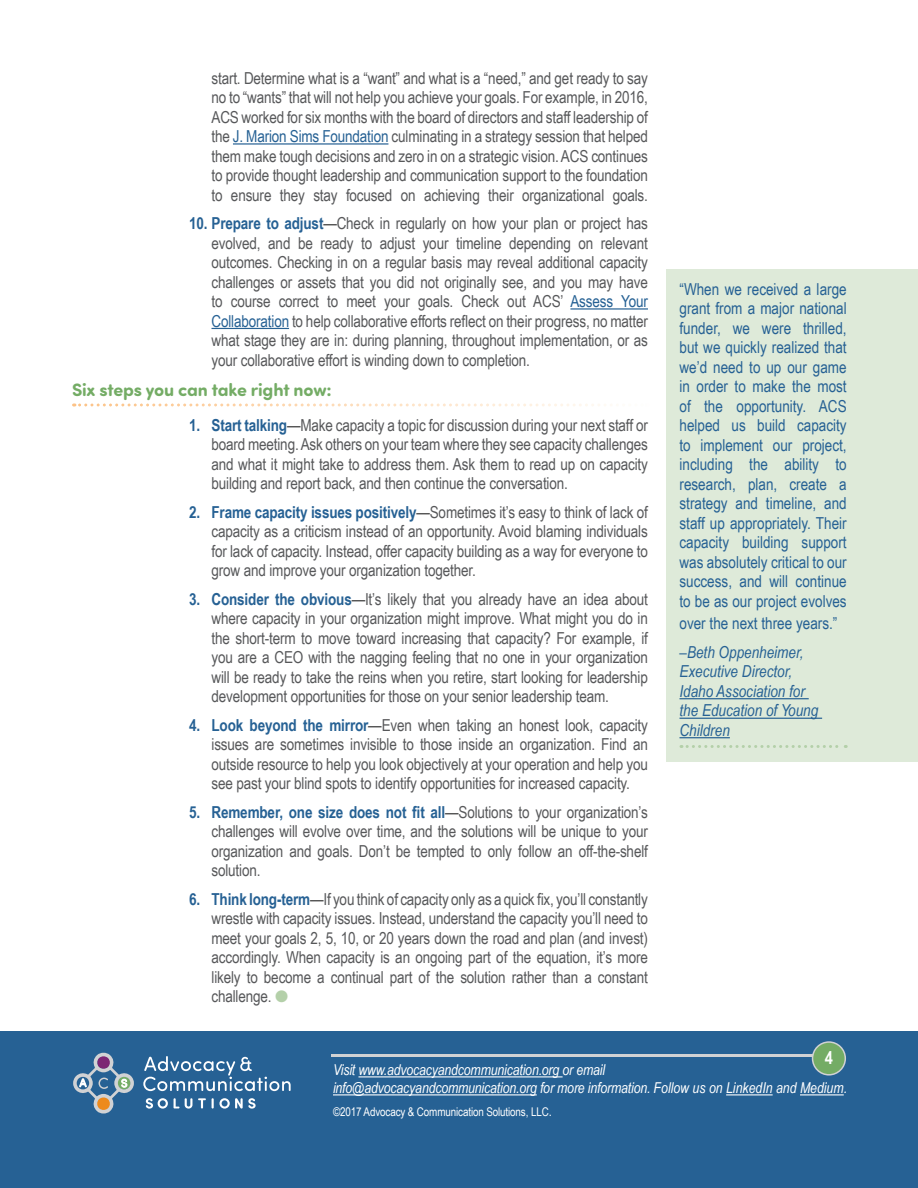
<style>
.page{position:relative;width:918px;height:1188px;background:#fff}
.page>*{position:absolute;margin:0;border:0;box-sizing:border-box;transform-origin:0 0}
.subheadbold2{font:700 18px "Sofia Pro Soft";letter-spacing:-.01em;color:#74ac65}
.t1{font:700 18px "Arial Narrow";color:#fff}
.t2{font:16.5px/19.5px "Arial Narrow";letter-spacing:-.01em;color:#57585a;text-align:justify}
.text_blue{font:16.5px/19.5px "Arial Narrow";color:#266194;text-align:justify}
.text_blue-2{font:italic 16.5px/19.5px "Arial Narrow";color:#266194}
.t3{font:italic 15px/18px "Arial Narrow";letter-spacing:-.01em;color:#fff}
.t4{font:12px "Arial Narrow";letter-spacing:-.01em;color:#fff}
.s1{color:#266194}
.s2{font-weight:700;color:#266194}
.s3{color:#484848}
.s4{color:#b4d0a9}
.s5{font-size:13.5px}
</style>
<div class="page">
<div style="left:0;top:1031px;width:918px;height:157px;background:#266194"></div>
<svg style="left:143px;top:1056px;width:148px;height:35px"></svg>
<svg style="left:146px;top:1098px;width:22px;height:11px"></svg>
<svg style="left:174px;top:1098px;width:5px;height:10px"></svg>
<svg style="left:185px;top:1098px;width:7px;height:11px"></svg>
<svg style="left:198px;top:1098px;width:8px;height:11px"></svg>
<svg style="left:212px;top:1098px;width:44px;height:11px"></svg>
<svg style="left:73px;top:1053px;width:61px;height:61px"></svg>
<hr style="left:358px;top:1076px;width:205px;height:1px;background:#fff">
<hr style="left:333px;top:1094px;width:204px;height:1px;background:#fff">
<hr style="left:726px;top:1094px;width:47px;height:1px;background:#fff">
<hr style="left:800px;top:1094px;width:44px;height:1px;background:#fff">
<hr style="left:331px;top:1054px;width:492px;height:3px;background:#d1d2d4">
<div style="left:813px;top:1042px;width:32px;height:33px;background:#74ac65;border-radius:50%"></div>
<div style="left:812px;top:1041px;width:34px;height:35px;border:2px solid #d1d2d4;border-radius:50%"></div>
<hr style="left:233px;top:143px;width:155px;height:2px;background:#266194">
<hr style="left:570px;top:308px;width:78px;height:2px;background:#266194">
<hr style="left:212px;top:328px;width:77px;height:1px;background:#266194">
<svg style="left:74px;top:404px;width:532px;height:2px"></svg>
<div style="left:666px;top:269px;width:251px;height:493px;background:#deead9"></div>
<hr style="left:680px;top:698px;width:129px;height:1px;background:#266194">
<hr style="left:680px;top:718px;width:142px;height:1px;background:#266194">
<svg style="left:681px;top:745px;width:165px;height:3px"></svg>
<hr style="left:680px;top:737px;width:50px;height:1px;background:#266194">
<p class="t2" style="left:212px;top:68px;width:438px">start. Determine what is a “want” and what is a “need,” and get ready to say no to “wants” that will not help you achieve your goals. For example, in 2016, ACS worked for six months with the board of directors and staff leadership of the <span class="s1">J. Marion Sims Foundation</span> culminating in a strategy session that helped them make tough decisions and zero in on a strategic vision. ACS continues to provide thought leadership and communication support to the foundation to ensure they stay focused on achieving their organizational goals.</p>
<p class="t2" style="left:212px;top:213px;width:438px;text-indent:-22px"><span class="s2">10. Prepare to adjust</span><span class="s3">—</span>Check in regularly on how your plan or project has evolved, and be ready to adjust your timeline depending on relevant outcomes. Checking in on a regular basis may reveal additional capacity challenges or assets that you did not originally see, and you may have to course correct to meet your goals. Check out ACS’ <span class="s1">Assess Your Collaboration</span> to help collaborative efforts reflect on their progress, no matter what stage they are in: during planning, throughout implementation, or as your collaborative effort is winding down to completion.</p>
<p class="subheadbold2" style="left:72px;top:377px;width:261px">Six steps you can take right now:</p>
<p class="t2" style="left:212px;top:414px;width:438px;text-indent:-22px"><span class="s2">1. Start talking</span><span class="s3">—</span>Make capacity a topic for discussion during your next staff or board meeting. Ask others on your team where they see capacity challenges and what it might take to address them. Ask them to read up on capacity building and report back, and then continue the conversation.</p>
<p class="t2" style="left:212px;top:501px;width:438px;text-indent:-22px"><span class="s2">2. Frame capacity issues positively</span><span class="s3">—</span>Sometimes it’s easy to think of lack of capacity as a criticism instead of an opportunity. Avoid blaming individuals for lack of capacity. Instead, offer capacity building as a way for everyone to grow and improve your organization together.</p>
<p class="t2" style="left:212px;top:588px;width:438px;text-indent:-22px"><span class="s2">3. Consider the obvious</span><span class="s3">—</span>It’s likely that you already have an idea about where capacity in your organization might improve. What might you do in the short-term to move toward increasing that capacity? For example, if you are a CEO with the nagging feeling that no one in your organization will be ready to take the reins when you retire, start looking for leadership development opportunities for those on your senior leadership team.</p>
<p class="t2" style="left:212px;top:714px;width:438px;text-indent:-22px"><span class="s2">4. Look beyond the mirror</span><span class="s3">—</span>Even when taking an honest look, capacity issues are sometimes invisible to those inside an organization. Find an outside resource to help you look objectively at your operation and help you see past your blind spots to identify opportunities for increased capacity.</p>
<p class="t2" style="left:212px;top:801px;width:438px;text-indent:-22px"><span class="s2">5. Remember, one size does not fit all</span><span class="s3">—</span>Solutions to your organization’s challenges will evolve over time, and the solutions will be unique to your organization and goals. Don’t be tempted to only follow an off-the-shelf solution.</p>
<p class="t2" style="left:212px;top:888px;width:438px;text-indent:-22px"><span class="s2">6. Think long-term</span><span class="s3">—</span>If you think of capacity only as a quick fix, you’ll constantly wrestle with capacity issues. Instead, understand the capacity you’ll need to meet your goals 2, 5, 10, or 20 years down the road and plan (and invest) accordingly. When capacity is an ongoing part of the equation, it’s more likely to become a continual part of the solution rather than a constant challenge. <span class="s4">●</span></p>
<p class="text_blue" style="left:680px;top:279px;width:169px">“When we received a large grant from a major national funder, we were thrilled, but we quickly realized that we’d need to up our game in order to make the most of the opportunity. ACS helped us build capacity to implement our project, including the ability to research, plan, create a strategy and timeline, and staff up appropriately. Their capacity building support was absolutely critical to our success, and will continue to be as our project evolves</p>
<p class="text_blue" style="left:680px;top:613px;width:159px">over the next three years.”</p>
<p class="text_blue-2" style="left:680px;top:642px;width:140px">–Beth Oppenheimer,<br>Executive Director,<br>Idaho Association for the Education of Young<br>Children</p>
<p class="t1" style="left:825px;top:1044px;width:10px">4</p>
<p class="t3" style="left:333px;top:1061px;width:516px">Visit www.advocacyandcommunication.org or email<br>info@advocacyandcommunication.org for more information. Follow us on LinkedIn and Medium.</p>
<p class="t4" style="left:333px;top:1103px;width:220px">©2017 Advocacy &amp; Communication Solutions, LLC<span class="s5">.</span></p>
</div>
